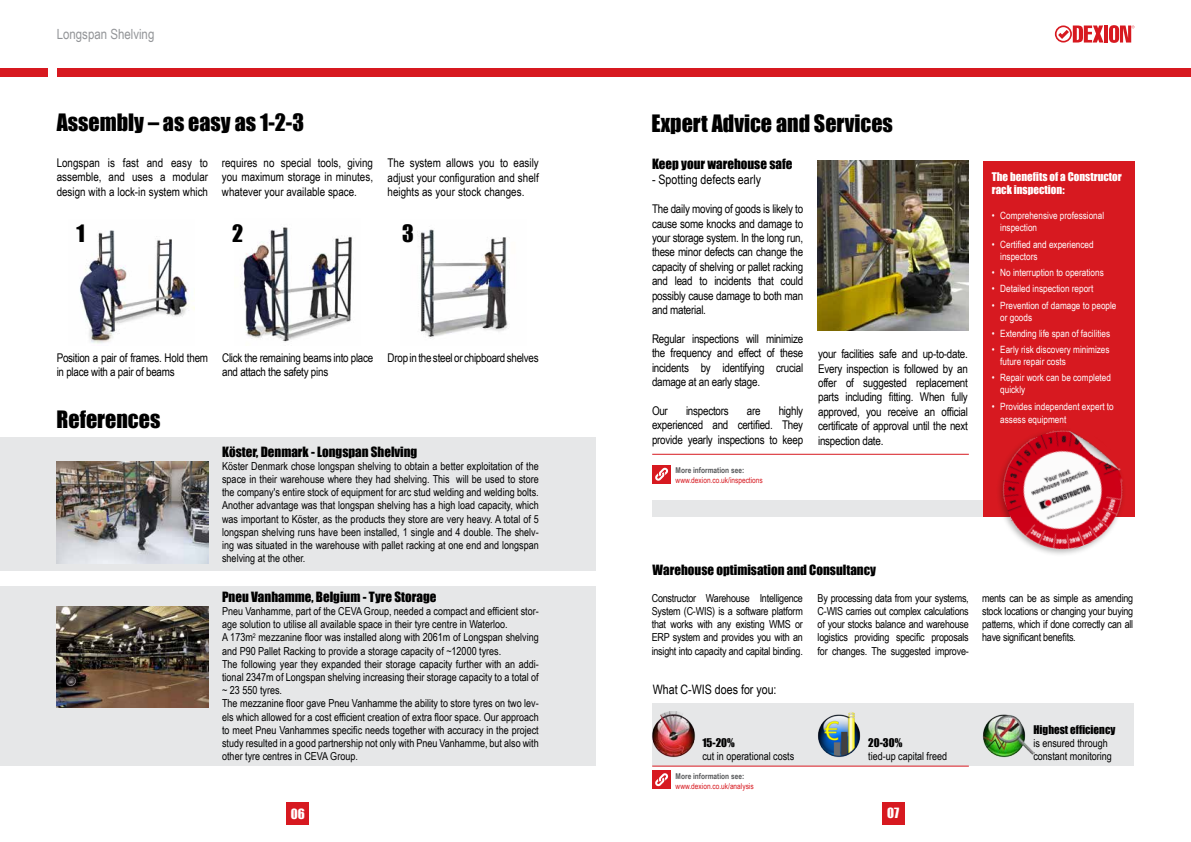
<style>
.page{position:relative;width:1191px;height:842px;background:#fff}
.page>*{position:absolute;margin:0;border:0;box-sizing:border-box;transform-origin:0 0}
.t1{font:22px "Impact";color:#000}
.t2{font:14px "Arial Narrow";color:#939598}
.t3{font:13px "Impact";color:#000}
.t4{font:13px "Arial Narrow";color:#000}
.t5{font:13px "Impact";color:#fff}
.t6{font:12px/14.4px "Arial Narrow";letter-spacing:-.02em;color:#000;text-align:justify}
.t7{font:11px/13.2px "Arial Narrow";color:#000;text-align:justify}
.t8{font:11px/13.2px "Impact";color:#fff}
.t9{font:11px "Impact";color:#000}
.t10{font:10px/12px "Arial Narrow";color:#fff}
.t11{font:8px "Arial Narrow";color:#d71920}
.t12{font:700 8px "Arial Narrow";color:#58595b}
</style>
<div class="page">
<div style="left:57px;top:68px;width:1134px;height:9px;background:#d71920"></div>
<div style="left:0;top:68px;width:48px;height:9px;background:#d71920"></div>
<div style="left:882px;top:802px;width:22px;height:23px;background:#d71920"></div>
<hr style="left:1104px;top:26px;width:4px;height:17px;background:#d71920">
<svg style="left:1054px;top:25px;width:49px;height:18px"></svg>
<svg style="left:1109px;top:25px;width:25px;height:18px"></svg>
<div style="left:0;top:586px;width:595px;height:179px;background:#e6e7e8"></div>
<div style="left:286px;top:802px;width:23px;height:23px;background:#d71920"></div>
<div style="left:0;top:437px;width:595px;height:134px;background:#e6e7e8"></div>
<img style="left:420px;top:229px;width:88px;height:110px">
<img style="left:242px;top:227px;width:110px;height:115px">
<img style="left:80px;top:230px;width:115px;height:113px">
<img style="left:57px;top:462px;width:151px;height:101px">
<img style="left:57px;top:606px;width:151px;height:101px">
<div style="left:652px;top:703px;width:481px;height:62px;background:#e6e7e8"></div>
<div style="left:652px;top:500px;width:481px;height:17px;background:#e6e7e8"></div>
<img style="left:652px;top:712px;width:43px;height:46px">
<img style="left:982px;top:714px;width:53px;height:44px">
<img style="left:818px;top:712px;width:43px;height:46px">
<div style="left:652px;top:770px;width:19px;height:19px;background:#d71920"></div>
<svg style="left:655px;top:773px;width:13px;height:13px"></svg>
<img style="left:817px;top:161px;width:151px;height:169px">
<div style="left:983px;top:161px;width:151px;height:355px;background:#d71920"></div>
<img style="left:986px;top:414px;width:149px;height:141px">
<svg style="left:1121px;top:422px;width:6px;height:49px"></svg>
<img style="left:1068px;top:420px;width:53px;height:62px">
<div style="left:652px;top:465px;width:19px;height:18px;background:#d71920"></div>
<svg style="left:655px;top:467px;width:13px;height:14px"></svg>
<hr style="left:652px;top:766px;width:317px;height:1px;background:#d71920">
<hr style="left:652px;top:454px;width:317px;height:1px;background:#d71920">
<p class="t2" style="left:57px;top:24px;width:99px">Longspan Shelving</p>
<h1 class="t1" style="left:57px;top:105px;width:249px">Assembly – as easy as 1-2-3</h1>
<p class="t6" style="left:57px;top:155px;width:153px">Longspan is fast and easy to assemble, and uses a modular design with a lock-in system which</p>
<p class="t6" style="left:222px;top:155px;width:153px">requires no special tools, giving you maximum storage in minutes, whatever your available space.</p>
<p class="t6" style="left:387px;top:156px;width:153px">The system allows you to easily adjust your configuration and shelf heights as your stock changes.</p>
<h1 class="t1" style="left:77px;top:216px;width:10px">1</h1>
<h1 class="t1" style="left:232px;top:216px;width:13px">2</h1>
<h1 class="t1" style="left:402px;top:216px;width:13px">3</h1>
<p class="t6" style="left:57px;top:350px;width:153px">Position a pair of frames. Hold them in place with a pair of beams</p>
<p class="t6" style="left:222px;top:350px;width:153px">Click the remaining beams into place and attach the safety pins</p>
<p class="t6" style="left:387px;top:350px;width:153px">Drop in the steel or chipboard shelves</p>
<h1 class="t1" style="left:57px;top:403px;width:105px">References</h1>
<p class="t3" style="left:222px;top:441px;width:197px">Köster, Denmark - Longspan Shelving</p>
<p class="t7" style="left:222px;top:459px;width:318px">Köster Denmark chose longspan shelving to obtain a better exploitation of the space in their warehouse where they had shelving. This will be used to store the company's entire stock of equipment for arc stud welding and welding bolts.<br>Another advantage was that longspan shelving has a high load capacity, which was important to Köster, as the products they store are very heavy. A total of 5 longspan shelving runs have been installed, 1 single and 4 double. The shelv&shy;ing was situated in the warehouse with pallet racking at one end and longspan shelving at the other.</p>
<p class="t3" style="left:222px;top:587px;width:216px">Pneu Vanhamme, Belgium - Tyre Storage</p>
<p class="t7" style="left:222px;top:604px;width:318px;text-align:left">Pneu Vanhamme, part of the CEVA Group, needed a compact and efficient stor&shy;age solution to utilise all available space in their tyre centre in Waterloo.<br>A 173m<sup>2</sup> mezzanine floor was installed along with 2061m of Longspan shelving and P90 Pallet Racking to provide a storage capacity of ~12000 tyres.<br>The following year they expanded their storage capacity further with an addi&shy;tional 2347m of Longspan shelving increasing their storage capacity to a total of ~ 23 550 tyres.<br>The mezzanine floor gave Pneu Vanhamme the ability to store tyres on two lev&shy;els which allowed for a cost efficient creation of extra floor space. Our approach to meet Pneu Vanhammes specific needs together with accuracy in the project study resulted in a good partnership not only with Pneu Vanhamme, but also with other tyre centres in CEVA Group.</p>
<h1 class="t1" style="left:651px;top:106px;width:243px">Expert Advice and Services</h1>
<p class="t3" style="left:652px;top:154px;width:142px">Keep your warehouse safe</p>
<p class="t4" style="left:652px;top:170px;width:111px">- Spotting defects early</p>
<p class="t6" style="left:652px;top:201px;width:153px">The daily moving of goods is likely to cause some knocks and damage to your storage system. In the long run, these minor defects can change the capacity of shelving or pallet racking and lead to incidents that could possibly cause damage to both man and material.</p>
<p class="t6" style="left:652px;top:331px;width:153px">Regular inspections will minimize the frequency and effect of these incidents by identifying crucial damage at an early stage.</p>
<p class="t6" style="left:652px;top:403px;width:17px">Our</p>
<p class="t6" style="left:686px;top:403px;width:44px">inspectors</p>
<p class="t6" style="left:747px;top:403px;width:15px">are</p>
<p class="t6" style="left:652px;top:403px;width:153px;text-indent:127px">highly experienced and certified. They provide yearly inspections to keep</p>
<p class="t12" style="left:675px;top:464px;width:70px">More information see:</p>
<p class="t11" style="left:675px;top:474px;width:89px">www.dexion.co.uk/inspections</p>
<p class="t6" style="left:818px;top:346px;width:151px">your facilities safe and up-to-date.<br>Every inspection is followed by an offer of suggested replacement parts including fitting. When fully approved, you receive an official certificate of approval until the next inspection date.</p>
<p class="t3" style="left:652px;top:560px;width:225px">Warehouse optimisation and Consultancy</p>
<p class="t7" style="left:651px;top:591px;width:153px">Constructor Warehouse Intelligence System (C-WIS) is a software platform that works with any existing WMS or ERP system and provides you with an insight into capacity and capital binding.</p>
<p class="t7" style="left:817px;top:591px;width:153px">By processing data from your systems, C-WIS carries out complex calculations of your stocks balance and warehouse logistics providing specific proposals for changes. The suggested improve-</p>
<p class="t4" style="left:653px;top:680px;width:125px">What C-WIS does for you:</p>
<p class="t9" style="left:702px;top:734px;width:34px">15-20%</p>
<p class="t7" style="left:702px;top:749px;width:93px">cut in operational costs</p>
<p class="t12" style="left:675px;top:770px;width:70px">More information see:</p>
<p class="t11" style="left:675px;top:780px;width:80px">www.dexion.co.uk/analysis</p>
<p class="t9" style="left:868px;top:734px;width:36px">20-30%</p>
<p class="t7" style="left:868px;top:749px;width:80px">tied-up capital freed</p>
<p class="t5" style="left:291px;top:804px;width:16px">06</p>
<p class="t5" style="left:887px;top:803px;width:14px">07</p>
<p class="t8" style="left:991px;top:170px;width:132px">The benefits of a Constructor rack inspection:</p>
<p class="t10" style="left:1000px;top:210px;width:105px;text-indent:-8px">• Comprehensive professional inspection</p>
<p class="t10" style="left:1000px;top:238px;width:95px;text-indent:-8px">• Certified and experienced inspectors</p>
<p class="t10" style="left:991px;top:266px;width:113px">• No interruption to operations</p>
<p class="t10" style="left:991px;top:282px;width:103px">• Detailed inspection report</p>
<p class="t10" style="left:1000px;top:299px;width:118px;text-indent:-8px">• Prevention of damage to people or goods</p>
<p class="t10" style="left:991px;top:327px;width:120px">• Extending life span of facilities</p>
<p class="t10" style="left:1000px;top:343px;width:111px;text-indent:-8px">• Early risk discovery minimizes future repair costs</p>
<p class="t10" style="left:1000px;top:371px;width:112px;text-indent:-8px">• Repair work can be completed quickly</p>
<p class="t10" style="left:1000px;top:399px;width:115px;line-height:13.2px;text-indent:-8px">• Provides independent expert to assess equipment</p>
<p class="t7" style="left:982px;top:591px;width:153px">ments can be as simple as amending stock locations or changing your buying patterns, which if done correctly can all have significant benefits.</p>
<p class="t9" style="left:1033px;top:721px;width:83px">Highest efficiency</p>
<p class="t7" style="left:1033px;top:736px;width:80px">is ensured through constant monitoring</p>
</div>
